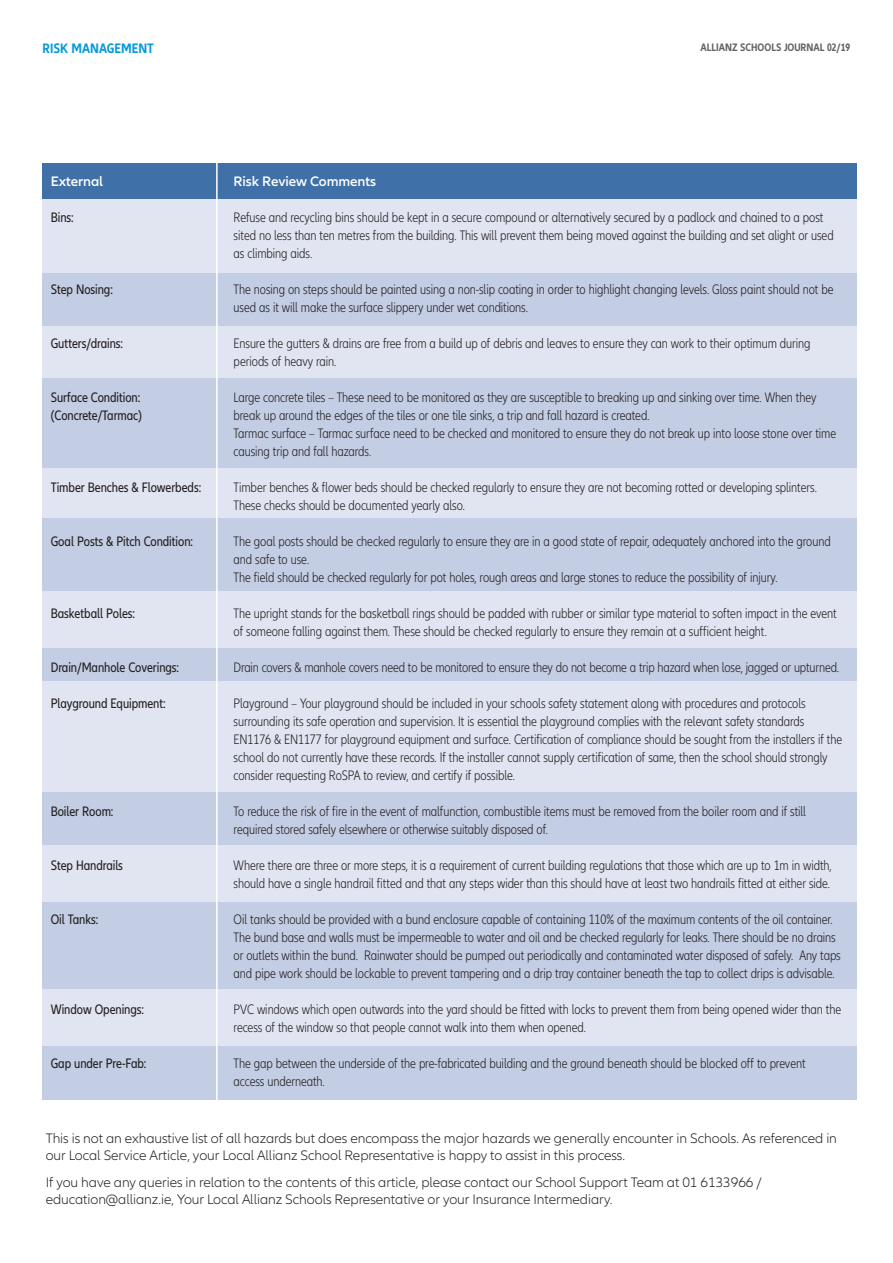
<style>
.page{position:relative;width:893px;height:1263px;background:#fff}
.page>*{position:absolute;margin:0;border:0;box-sizing:border-box;transform-origin:0 0}
.t1{font:300 condensed 14.25px/18px "Allianz Neo";letter-spacing:-.005em;color:#231f20}
.t2{font:300 14.25px/17.1px "Allianz Neo";letter-spacing:-.005em;color:#231f20}
.t3{font:condensed 14.25px/18px "Allianz Neo";letter-spacing:-.005em;color:#231f20}
.t4{font:600 14.25px "Allianz Neo";letter-spacing:-.005em;color:#fff}
.t5{font:700 condensed 14.25px "Allianz Neo";color:#089ad9}
.t6{font:700 condensed 11.25px "Allianz Neo";color:#636366}
</style>
<div class="page">
<div style="left:217px;top:163px;width:640px;height:36px;background:#3f70a8"></div>
<div style="left:43px;top:163px;width:174px;height:36px;background:#3f70a8"></div>
<div style="left:217px;top:199px;width:640px;height:76px;background:#e0e5f1"></div>
<div style="left:43px;top:199px;width:174px;height:76px;background:#e0e5f1"></div>
<div style="left:217px;top:273px;width:640px;height:53px;background:#c3cde3"></div>
<div style="left:43px;top:273px;width:174px;height:53px;background:#c3cde3"></div>
<div style="left:217px;top:326px;width:640px;height:53px;background:#e0e5f1"></div>
<div style="left:43px;top:326px;width:174px;height:53px;background:#e0e5f1"></div>
<div style="left:217px;top:379px;width:640px;height:90px;background:#c3cde3"></div>
<div style="left:43px;top:379px;width:174px;height:90px;background:#c3cde3"></div>
<div style="left:217px;top:469px;width:640px;height:50px;background:#e0e5f1"></div>
<div style="left:43px;top:469px;width:174px;height:50px;background:#e0e5f1"></div>
<div style="left:217px;top:519px;width:640px;height:72px;background:#c3cde3"></div>
<div style="left:43px;top:519px;width:174px;height:72px;background:#c3cde3"></div>
<div style="left:217px;top:591px;width:640px;height:57px;background:#e0e5f1"></div>
<div style="left:43px;top:591px;width:174px;height:57px;background:#e0e5f1"></div>
<div style="left:217px;top:648px;width:640px;height:33px;background:#c3cde3"></div>
<div style="left:43px;top:648px;width:174px;height:33px;background:#c3cde3"></div>
<div style="left:217px;top:681px;width:640px;height:111px;background:#e0e5f1"></div>
<div style="left:43px;top:681px;width:174px;height:111px;background:#e0e5f1"></div>
<div style="left:217px;top:792px;width:640px;height:53px;background:#c3cde3"></div>
<div style="left:43px;top:792px;width:174px;height:53px;background:#c3cde3"></div>
<div style="left:217px;top:845px;width:640px;height:57px;background:#e0e5f1"></div>
<div style="left:43px;top:845px;width:174px;height:57px;background:#e0e5f1"></div>
<div style="left:217px;top:902px;width:640px;height:106px;background:#c3cde3"></div>
<div style="left:43px;top:902px;width:174px;height:106px;background:#c3cde3"></div>
<div style="left:217px;top:989px;width:640px;height:76px;background:#e0e5f1"></div>
<div style="left:43px;top:989px;width:174px;height:76px;background:#e0e5f1"></div>
<div style="left:217px;top:1046px;width:640px;height:54px;background:#c3cde3"></div>
<div style="left:43px;top:1046px;width:174px;height:54px;background:#c3cde3"></div>
<hr style="left:216px;top:157px;width:2px;height:975px;background:#fff">
<p class="t5" style="left:43px;top:43px;width:113px">RISK MANAGEMENT</p>
<p class="t6" style="left:700px;top:43px;width:151px">ALLIANZ SCHOOLS JOURNAL 02/19</p>
<p class="t4" style="left:51px;top:176px;width:54px">External</p>
<p class="t3" style="left:51px;top:209px;width:24px">Bins:</p>
<p class="t3" style="left:51px;top:281px;width:64px">Step Nosing:</p>
<p class="t3" style="left:51px;top:335px;width:74px">Gutters/drains:</p>
<p class="t3" style="left:51px;top:389px;width:93px">Surface Condition: (Concrete/Tarmac)</p>
<p class="t3" style="left:51px;top:479px;width:152px">Timber Benches &amp; Flowerbeds:</p>
<p class="t3" style="left:51px;top:533px;width:144px">Goal Posts &amp; Pitch Condition:</p>
<p class="t3" style="left:51px;top:605px;width:86px">Basketball Poles:</p>
<p class="t3" style="left:51px;top:659px;width:130px">Drain/Manhole Coverings:</p>
<p class="t3" style="left:51px;top:695px;width:116px">Playground Equipment:</p>
<p class="t3" style="left:51px;top:803px;width:64px">Boiler Room:</p>
<p class="t3" style="left:51px;top:857px;width:74px">Step Handrails</p>
<p class="t3" style="left:51px;top:911px;width:49px">Oil Tanks:</p>
<p class="t3" style="left:51px;top:1001px;width:95px">Window Openings:</p>
<p class="t3" style="left:51px;top:1055px;width:97px">Gap under Pre-Fab:</p>
<p class="t4" style="left:234px;top:176px;width:144px">Risk Review Comments</p>
<p class="t1" style="left:234px;top:209px;width:602px">Refuse and recycling bins should be kept in a secure compound or alternatively secured by a padlock and chained to a post sited no less than ten metres from the building. This will prevent them being moved against the building and set alight or used as climbing aids.</p>
<p class="t1" style="left:234px;top:281px;width:602px">The nosing on steps should be painted using a non-slip coating in order to highlight changing levels. Gloss paint should not be used as it will make the surface slippery under wet conditions.</p>
<p class="t1" style="left:234px;top:335px;width:578px">Ensure the gutters &amp; drains are free from a build up of debris and leaves to ensure they can work to their optimum during periods of heavy rain.</p>
<p class="t1" style="left:234px;top:389px;width:604px">Large concrete tiles – These need to be monitored as they are susceptible to breaking up and sinking over time. When they break up around the edges of the tiles or one tile sinks, a trip and fall hazard is created.<br>Tarmac surface – Tarmac surface need to be checked and monitored to ensure they do not break up into loose stone over time causing trip and fall hazards.</p>
<p class="t1" style="left:234px;top:479px;width:585px">Timber benches &amp; flower beds should be checked regularly to ensure they are not becoming rotted or developing splinters.<br>These checks should be documented yearly also.</p>
<p class="t1" style="left:234px;top:533px;width:599px">The goal posts should be checked regularly to ensure they are in a good state of repair, adequately anchored into the ground and safe to use.<br>The field should be checked regularly for pot holes, rough areas and large stones to reduce the possibility of injury.</p>
<p class="t1" style="left:234px;top:605px;width:605px">The upright stands for the basketball rings should be padded with rubber or similar type material to soften impact in the event of someone falling against them. These should be checked regularly to ensure they remain at a sufficient height.</p>
<p class="t1" style="left:234px;top:659px;width:607px">Drain covers &amp; manhole covers need to be monitored to ensure they do not become a trip hazard when lose, jagged or upturned.</p>
<p class="t1" style="left:234px;top:695px;width:610px">Playground – Your playground should be included in your schools safety statement along with procedures and protocols surrounding its safe operation and supervision. It is essential the playground complies with the relevant safety standards EN1176 &amp; EN1177 for playground equipment and surface. Certification of compliance should be sought from the installers if the school do not currently have these records. If the installer cannot supply certification of same, then the school should strongly consider requesting RoSPA to review, and certify if possible.</p>
<p class="t1" style="left:234px;top:803px;width:574px">To reduce the risk of fire in the event of malfunction, combustible items must be removed from the boiler room and if still required stored safely elsewhere or otherwise suitably disposed of.</p>
<p class="t1" style="left:234px;top:857px;width:600px">Where there are three or more steps, it is a requirement of current building regulations that those which are up to 1m in width, should have a single handrail fitted and that any steps wider than this should have at least two handrails fitted at either side.</p>
<p class="t1" style="left:234px;top:911px;width:609px">Oil tanks should be provided with a bund enclosure capable of containing 110% of the maximum contents of the oil container.<br>The bund base and walls must be impermeable to water and oil and be checked regularly for leaks. There should be no drains or outlets within the bund. Rainwater should be pumped out periodically and contaminated water disposed of safely. Any taps and pipe work should be lockable to prevent tampering and a drip tray container beneath the tap to collect drips is advisable.</p>
<p class="t1" style="left:234px;top:1001px;width:609px">PVC windows which open outwards into the yard should be fitted with locks to prevent them from being opened wider than the recess of the window so that people cannot walk into them when opened.</p>
<p class="t1" style="left:234px;top:1055px;width:573px">The gap between the underside of the pre-fabricated building and the ground beneath should be blocked off to prevent access underneath.</p>
<p class="t2" style="left:46px;top:1130px;width:793px">This is not an exhaustive list of all hazards but does encompass the major hazards we generally encounter in Schools. As referenced in our Local Service Article, your Local Allianz School Representative is happy to assist in this process.</p>
<p class="t2" style="left:46px;top:1174px;width:718px">If you have any queries in relation to the contents of this article, please contact our School Support Team at 01 6133966 / education@allianz.ie, Your Local Allianz Schools Representative or your Insurance Intermediary.</p>
</div>
